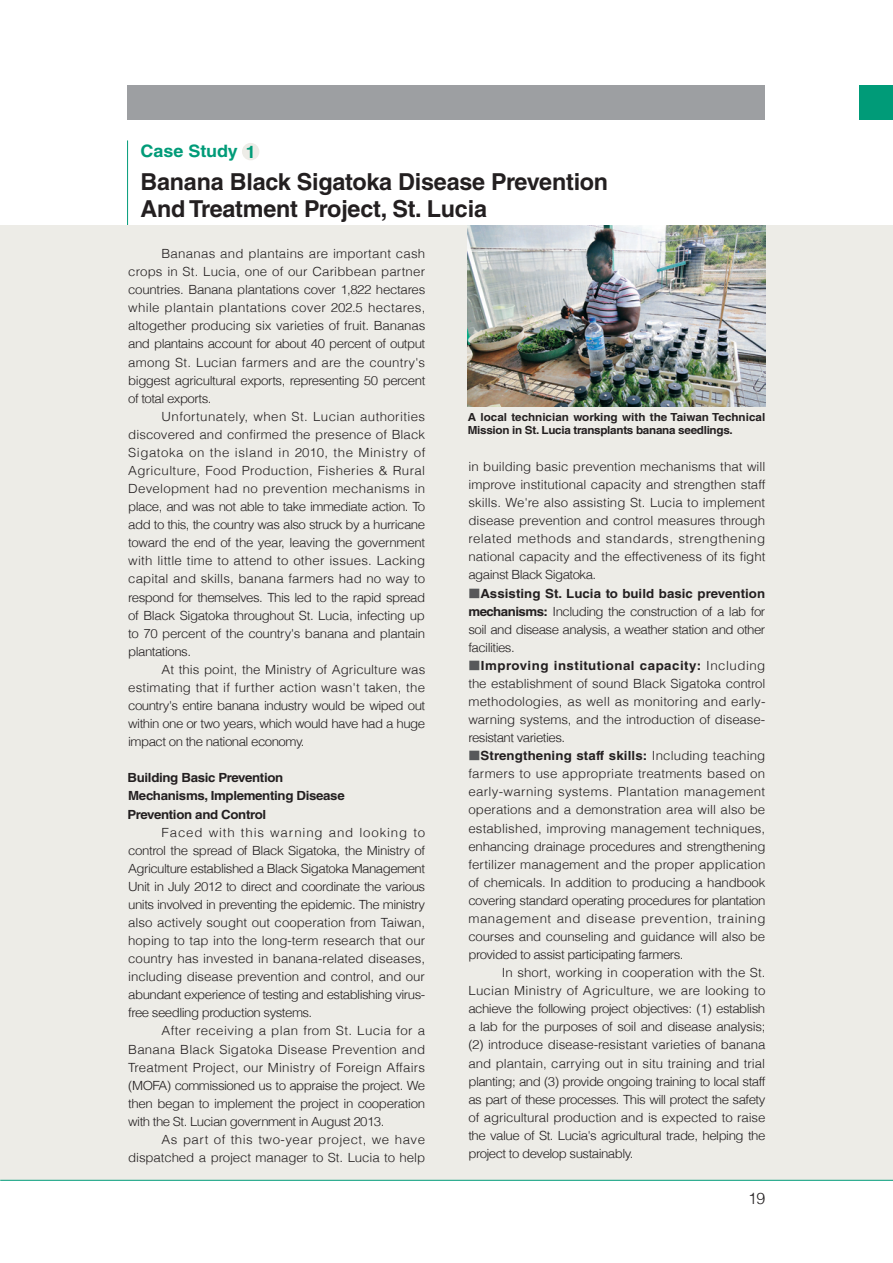
<style>
.page{position:relative;width:893px;height:1263px;background:#fff}
.page>*{position:absolute;margin:0;border:0;box-sizing:border-box;transform-origin:0 0}
.BOX大標okok{font:700 23.4px/27px "Helvetica LT Std";letter-spacing:-.01em;color:#231f20}
.BOX小標{font:700 17.1px "Helvetica LT Std";color:#009b78;scale:1.05 1}
.t1{font:300 15.9px "Helvetica";color:#231f20}
.內文{font:300 12.6px/18.1px "Helvetica";letter-spacing:-.04em;color:#231f20;text-align:justify;scale:1.05 1}
.內文-2{font:300 12.6px/18.1px "Helvetica";letter-spacing:-.01em;color:#231f20;text-align:right;scale:1.05 1}
.小標{font:700 12.6px/18.1px "Helvetica LT Std";letter-spacing:-.025em;color:#231f20;scale:1.05 1}
.圖說{font:700 11.1px/12.8px "Helvetica LT Std";letter-spacing:-.025em;color:#231f20;scale:1.05 1}
.s1{font-family:"DF Hei Std W7";font-weight:400;color:#57585a}
.s2{font-family:"Helvetica LT Std";font-weight:700}
</style>
<div class="page">
<hr style="left:127px;top:140px;width:1px;height:991px;background:#009b78">
<div style="left:0;top:226px;width:893px;height:954px;background:#edece7"></div>
<div style="left:859px;top:85px;width:34px;height:34px;background:#009b78"></div>
<div style="left:242px;top:143px;width:17px;height:17px;background:#edece7;border-radius:50%"></div>
<img style="left:468px;top:225px;width:297px;height:181px">
<hr style="left:0;top:1180px;width:893px;height:1px;background:#009b78">
<div style="left:128px;top:85px;width:637px;height:34px;background:#9d9fa2"></div>
<p class="BOX小標" style="left:140px;top:140px;width:94px">Case Study</p>
<p class="BOX大標okok" style="left:140px;top:168px;width:469px">Banana Black Sigatoka Disease Prevention<br>And Treatment Project, St. Lucia</p>
<p class="BOX小標" style="left:246px;top:141px;width:11px">1</p>
<p class="內文" style="left:128px;top:244px;width:285px;text-indent:33px">Bananas and plantains are important cash crops in St. Lucia, one of our Caribbean partner countries. Banana plantations cover 1,822 hectares while plantain plantations cover 202.5 hectares, altogether producing six varieties of fruit. Bananas and plantains account for about 40 percent of output among St. Lucian farmers and are the country's biggest agricultural exports, representing 50 percent of total exports.</p>
<p class="內文" style="left:128px;top:407px;width:284px;text-indent:33px">Unfortunately, when St. Lucian authorities discovered and confirmed the presence of Black Sigatoka on the island in 2010, the Ministry of Agriculture, Food Production, Fisheries &amp; Rural Development had no prevention mechanisms in place, and was not able to take immediate action. To add to this, the country was also struck by a hurricane toward the end of the year, leaving the government with little time to attend to other issues. Lacking capital and skills, banana farmers had no way to respond for themselves. This led to the rapid spread of Black Sigatoka throughout St. Lucia, infecting up to 70 percent of the country's banana and plantain plantations.</p>
<p class="內文" style="left:128px;top:660px;width:284px;text-indent:33px">At this point, the Ministry of Agriculture was estimating that if further action wasn't taken, the country's entire banana industry would be wiped out within one or two years, which would have had a huge impact on the national economy.</p>
<p class="小標" style="left:128px;top:769px;width:208px">Building Basic Prevention<br>Mechanisms, Implementing Disease</p>
<p class="小標" style="left:128px;top:805px;width:134px">Prevention and Control</p>
<p class="內文" style="left:128px;top:822px;width:284px;text-indent:33px">Faced with this warning and looking to control the spread of Black Sigatoka, the Ministry of Agriculture established a Black Sigatoka Management Unit in July 2012 to direct and coordinate the various units involved in preventing the epidemic. The ministry also actively sought out cooperation from Taiwan, hoping to tap into the long-term research that our country has invested in banana-related diseases, including disease prevention and control, and our abundant experience of testing and establishing virus&shy;free seedling production systems.</p>
<p class="內文" style="left:128px;top:1021px;width:284px;text-indent:33px">After receiving a plan from St. Lucia for a Banana Black Sigatoka Disease Prevention and Treatment Project, our Ministry of Foreign Affairs (MOFA) commissioned us to appraise the project. We then began to implement the project in cooperation with the St. Lucian government in August 2013.</p>
<p class="內文-2" style="left:128px;top:1130px;width:284px">As part of this two-year project, we have dispatched a project manager to St. Lucia to help</p>
<p class="圖說" style="left:468px;top:411px;width:285px">A local technician working with the Taiwan Technical<br>Mission in St. Lucia transplants banana seedlings.</p>
<p class="內文" style="left:468px;top:457px;width:284px">in building basic prevention mechanisms that will improve institutional capacity and strengthen staff skills. We're also assisting St. Lucia to implement disease prevention and control measures through related methods and standards, strengthening national capacity and the effectiveness of its fight against Black Sigatoka.</p>
<p class="內文" style="left:468px;top:583px;width:285px"><span class="s1">■</span><span class="s2">Assisting St. Lucia to build basic prevention mechanisms:</span> Including the construction of a lab for soil and disease analysis, a weather station and other facilities.</p>
<p class="內文" style="left:468px;top:656px;width:285px"><span class="s1">■</span><span class="s2">Improving institutional capacity:</span> Including the establishment of sound Black Sigatoka control methodologies, as well as monitoring and early&shy;warning systems, and the introduction of disease&shy;resistant varieties.</p>
<p class="內文" style="left:468px;top:746px;width:285px"><span class="s1">■</span><span class="s2">Strengthening staff skills:</span> Including teaching farmers to use appropriate treatments based on early-warning systems. Plantation management operations and a demonstration area will also be established, improving management techniques, enhancing drainage procedures and strengthening fertilizer management and the proper application of chemicals. In addition to producing a handbook covering standard operating procedures for plantation management and disease prevention, training courses and counseling and guidance will also be provided to assist participating farmers.</p>
<p class="內文" style="left:468px;top:963px;width:284px;text-indent:33px">In short, working in cooperation with the St.<br>Lucian Ministry of Agriculture, we are looking to achieve the following project objectives: (1) establish a lab for the purposes of soil and disease analysis; (2) introduce disease-resistant varieties of banana and plantain, carrying out in situ training and trial planting; and (3) provide ongoing training to local staff as part of these processes. This will protect the safety of agricultural production and is expected to raise the value of St. Lucia's agricultural trade, helping the project to develop sustainably.</p>
<p class="t1" style="left:748px;top:1185px;width:19px">19</p>
</div>
